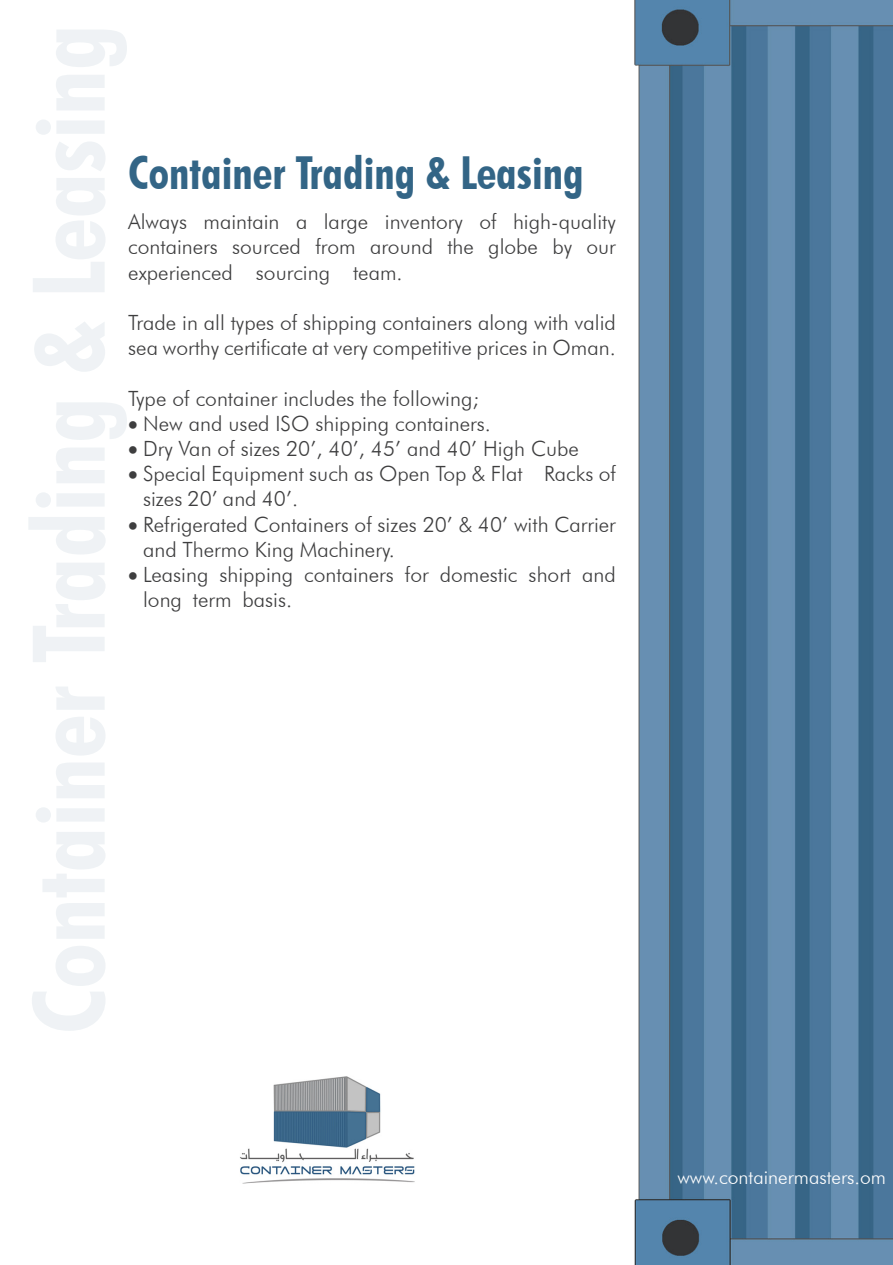
<style>
.page{position:relative;width:893px;height:1265px;background:#fff}
.page>*{position:absolute;margin:0;border:0;box-sizing:border-box;transform-origin:0 0}
.Header_Mix_page{font:700 condensed 45.5px "Futura BT";color:#336586}
.t1{font:300 21px/25.2px "Futura BT";color:#3e3e3f}
.t2{font:300 19.25px "Futura BT";color:#fff}
</style>
<div class="page">
<img style="left:634px;top:0;width:259px;height:1265px">
<img style="left:240px;top:1076px;width:175px;height:108px">
<p class="Header_Mix_page" style="left:128px;top:145px;width:457px">Container Trading &amp; Leasing</p>
<p class="t1" style="left:128px;top:209px;width:489px;text-align:justify">Always maintain a large inventory of high-quality containers sourced from around the globe by our experienced sourcing team.</p>
<p class="t1" style="left:128px;top:310px;width:489px">Trade in all types of shipping containers along with valid sea worthy certificate at very competitive prices in Oman.</p>
<p class="t1" style="left:128px;top:385px;width:352px">Type of container includes the following;</p>
<p class="t1" style="left:128px;top:411px;width:364px">• New and used ISO shipping containers.</p>
<p class="t1" style="left:128px;top:436px;width:452px">• Dry Van of sizes 20’, 40’, 45’ and 40’ High Cube</p>
<p class="t1" style="left:143px;top:461px;width:474px;text-indent:-15px">• Special Equipment such as Open Top &amp; Flat Racks of sizes 20’ and 40’.</p>
<p class="t1" style="left:143px;top:511px;width:474px;text-indent:-15px">• Refrigerated Containers of sizes 20’ &amp; 40’ with Carrier and Thermo King Machinery.</p>
<p class="t1" style="left:143px;top:562px;width:474px;text-indent:-15px">• Leasing shipping containers for domestic short and long term basis.</p>
<p class="t2" style="left:677px;top:1166px;width:210px">www.containermasters.om</p>
</div>
